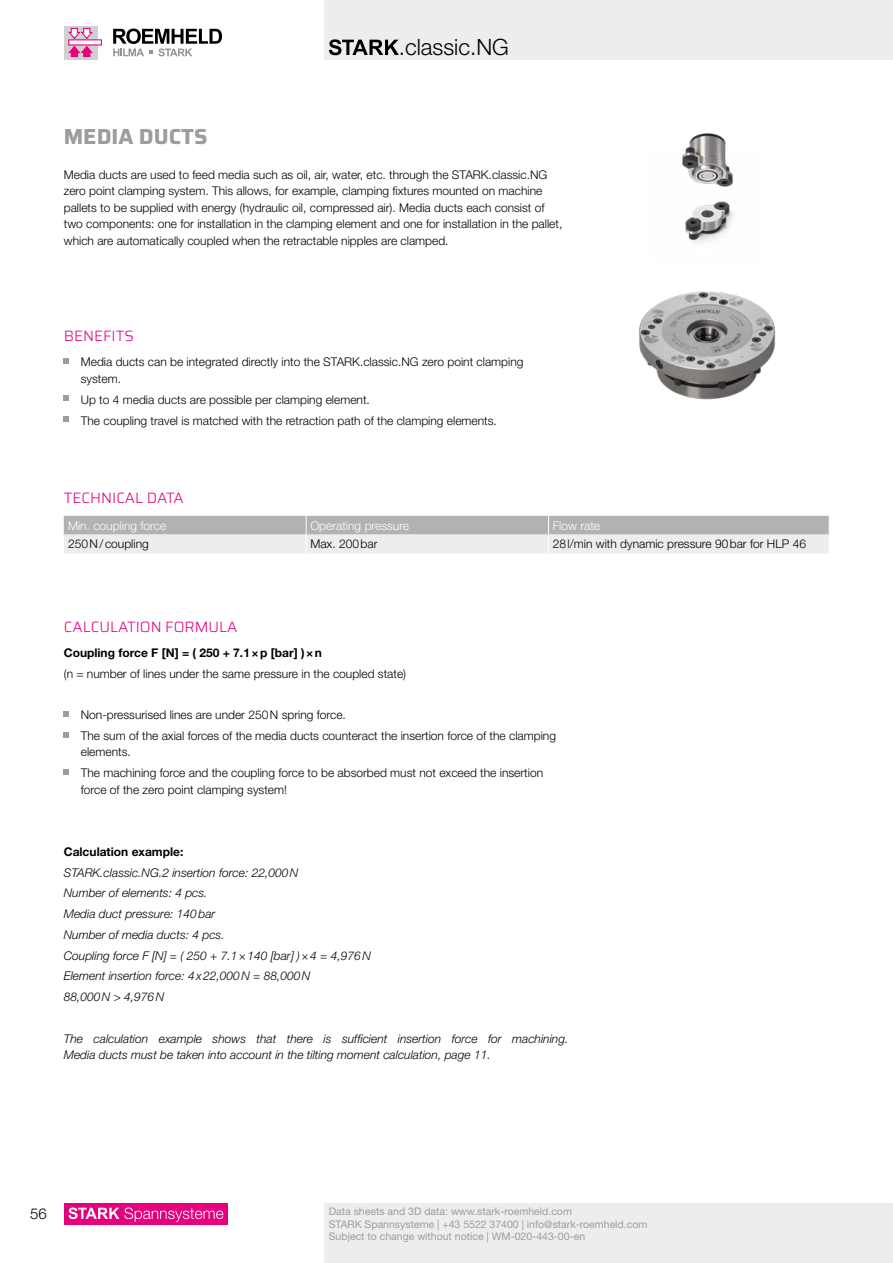
<style>
.page{position:relative;width:893px;height:1263px;background:#fff}
.page>*{position:absolute;margin:0;border:0;box-sizing:border-box;transform-origin:0 0}
.t1{font:300 22.5px "Helvetica Neue LT Std";color:#000}
.t2{font:700 21.75px "Saira";color:#9d9d9c}
.t3{font:300 15px "Saira";color:#e6007d}
.t4{font:300 15px "Helvetica Neue LT Std";color:#000}
.t5{font:300 12px/16.5px "Helvetica Neue LT Std";color:#000}
.t6{font:italic 300 12px/20.7px "Helvetica Neue LT Std";color:#000}
.t7{font:700 12px "Helvetica Neue LT Std";color:#000}
.t8{font:300 12px "Helvetica Neue LT Std";color:#fff}
.t9{font:10.5px/12.6px "Helvetica Neue LT Std";color:#9d9d9c}
</style>
<div class="page">
<div style="left:64px;top:1203px;width:163px;height:22px;background:#e6007d"></div>
<svg style="left:68px;top:1207px;width:155px;height:15px"></svg>
<div style="left:325px;top:1203px;width:568px;height:60px;background:#ededed"></div>
<div style="left:64px;top:26px;width:34px;height:33px;background:#d0d0d0"></div>
<svg style="left:68px;top:39px;width:34px;height:7px"></svg>
<svg style="left:68px;top:27px;width:26px;height:31px"></svg>
<svg style="left:113px;top:29px;width:109px;height:27px"></svg>
<div style="left:325px;top:0;width:568px;height:60px;background:#ededed"></div>
<svg style="left:329px;top:39px;width:70px;height:16px"></svg>
<svg style="left:64px;top:711px;width:5px;height:6px"></svg>
<svg style="left:64px;top:732px;width:5px;height:5px"></svg>
<svg style="left:64px;top:769px;width:5px;height:6px"></svg>
<svg style="left:64px;top:516px;width:765px;height:37px;background:#d0cfcf"></svg>
<svg style="left:64px;top:358px;width:5px;height:6px"></svg>
<svg style="left:64px;top:396px;width:5px;height:5px"></svg>
<svg style="left:64px;top:416px;width:5px;height:6px"></svg>
<img style="left:685px;top:220px;width:47px;height:23px">
<img style="left:682px;top:133px;width:52px;height:87px">
<img style="left:639px;top:291px;width:137px;height:109px">
<h1 class="t1" style="left:399px;top:34px;width:112px">.classic.NG</h1>
<h2 class="t2" style="left:64px;top:119px;width:145px">MEDIA DUCTS</h2>
<p class="t5" style="left:64px;top:166px;width:500px">Media ducts are used to feed media such as oil, air, water, etc. through the STARK.classic.NG zero point clamping system. This allows, for example, clamping fixtures mounted on machine pallets to be supplied with energy (hydraulic oil, compressed air). Media ducts each consist of two components: one for installation in the clamping element and one for installation in the pallet, which are automatically coupled when the retractable nipples are clamped.</p>
<p class="t3" style="left:64px;top:325px;width:72px">BENEFITS</p>
<p class="t5" style="left:81px;top:354px;width:444px">Media ducts can be integrated directly into the STARK.classic.NG zero point clamping system.</p>
<p class="t5" style="left:81px;top:389px;width:418px;line-height:20.7px">Up to 4 media ducts are possible per clamping element.<br>The coupling travel is matched with the retraction path of the clamping elements.</p>
<p class="t3" style="left:64px;top:486px;width:121px">TECHNICAL DATA</p>
<p class="t8" style="left:68px;top:518px;width:100px">Min. coupling force</p>
<p class="t8" style="left:310px;top:518px;width:100px">Operating pressure</p>
<p class="t8" style="left:553px;top:518px;width:49px">Flow rate</p>
<p class="t5" style="left:68px;top:535px;width:82px">250N/coupling</p>
<p class="t5" style="left:310px;top:535px;width:69px">Max. 200bar</p>
<p class="t5" style="left:553px;top:535px;width:255px">28l/min with dynamic pressure 90bar for HLP 46</p>
<p class="t3" style="left:64px;top:615px;width:175px">CALCULATION FORMULA</p>
<p class="t7" style="left:64px;top:645px;width:260px">Coupling force F [N] = ( 250 + 7.1×p [bar] )×n</p>
<p class="t5" style="left:64px;top:665px;width:344px">(n = number of lines under the same pressure in the coupled state)</p>
<p class="t5" style="left:81px;top:704px;width:477px;line-height:20.7px">Non-pressurised lines are under 250N spring force.<br>The sum of the axial forces of the media ducts counteract the insertion force of the clamping</p>
<p class="t5" style="left:81px;top:741px;width:464px;line-height:20.7px">elements.<br>The machining force and the coupling force to be absorbed must not exceed the insertion</p>
<p class="t5" style="left:81px;top:781px;width:208px">force of the zero point clamping system!</p>
<p class="t7" style="left:64px;top:844px;width:121px">Calculation example:</p>
<p class="t6" style="left:64px;top:862px;width:308px">STARK.classic.NG.2 insertion force: 22,000N<br>Number of elements: 4 pcs.<br>Media duct pressure: 140bar<br>Number of media ducts: 4 pcs.<br>Coupling force F [N] = ( 250 + 7.1×140 [bar] )×4 = 4,976N Element insertion force: 4x22,000N = 88,000N<br>88,000N &gt; 4,976N</p>
<p class="t6" style="left:64px;top:1030px;width:506px;line-height:16.5px">The calculation example shows that there is sufficient insertion force for machining.<br>Media ducts must be taken into account in the tilting moment calculation, page 11.</p>
<p class="t4" style="left:30px;top:1205px;width:18px">56</p>
<p class="t9" style="left:329px;top:1205px;width:320px">Data sheets and 3D data: www.stark-roemheld.com<br>STARK Spannsysteme | +43 5522 37400 | info@stark-roemheld.com<br>Subject to change without notice | WM-020-443-00-en</p>
</div>
